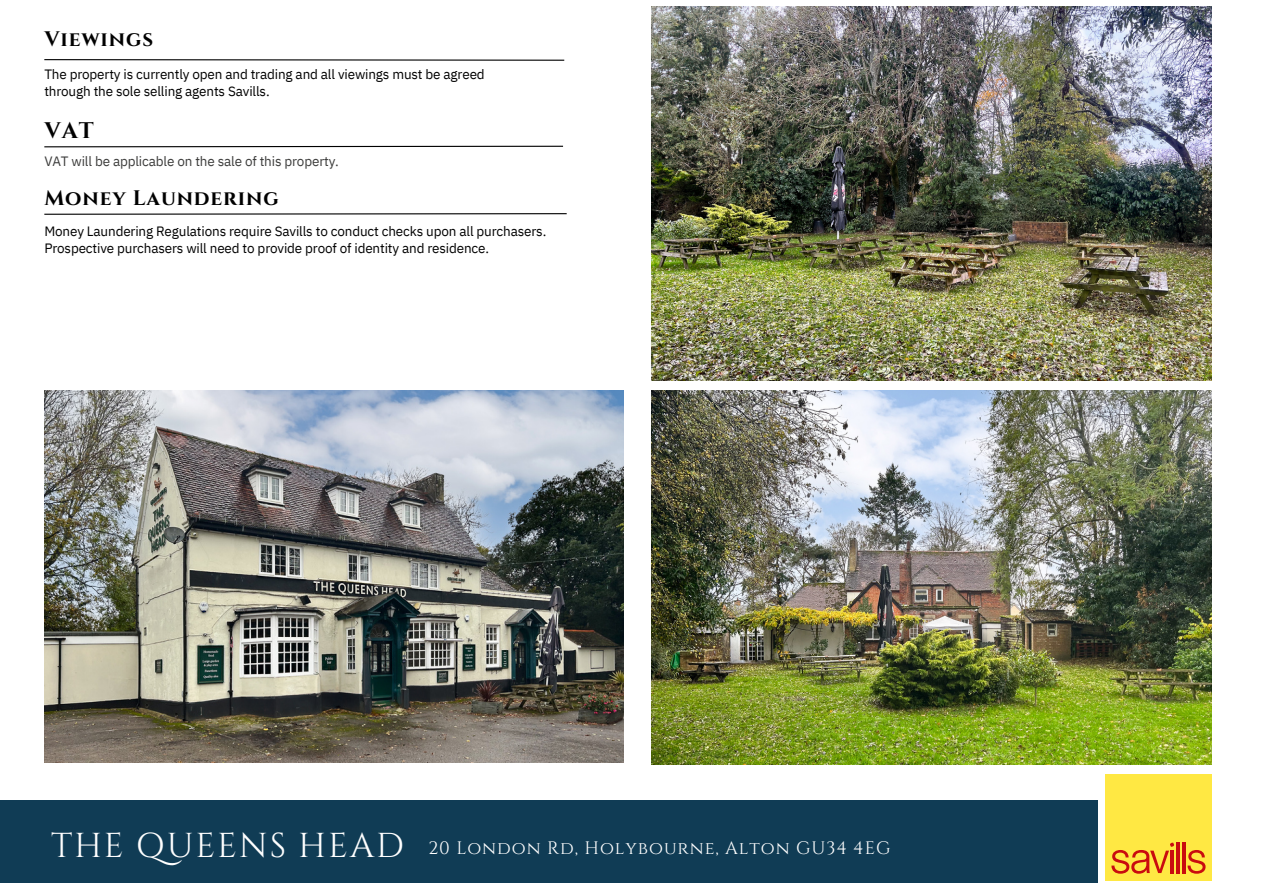
<style>
.page{position:relative;width:1263px;height:894px;background:#fff}
.page>*{position:absolute;margin:0;border:0;box-sizing:border-box;transform-origin:0 0}
.t1{font:34.5px "Cinzel";letter-spacing:.05em;color:#fff}
.t2{font:700 22.5px "Cinzel";color:#000}
.t3{font:700 21px "Cinzel";letter-spacing:.045em;color:#000}
.t4{font:18px "Cinzel";letter-spacing:.05em;color:#fff}
.t5{font:13.5px/16.8px "IBM Plex Sans";letter-spacing:-.01em;color:#000}
.t6{font:13.5px "IBM Plex Sans";letter-spacing:-.01em;color:#3c3c3b}
</style>
<div class="page">
<div style="left:0;top:799px;width:1098px;height:83px;background:#103c55"></div>
<div style="left:1105px;top:774px;width:106px;height:106px;background:#ffe843"></div>
<svg style="left:1111px;top:842px;width:63px;height:31px"></svg>
<hr style="left:1170px;top:850px;width:4px;height:22px;background:#c90c0f">
<hr style="left:1177px;top:841px;width:3px;height:31px;background:#c90c0f">
<hr style="left:1183px;top:841px;width:3px;height:31px;background:#c90c0f">
<svg style="left:1188px;top:850px;width:17px;height:23px"></svg>
<svg style="left:44px;top:59px;width:521px;height:2px"></svg>
<svg style="left:44px;top:145px;width:520px;height:3px"></svg>
<svg style="left:44px;top:213px;width:523px;height:2px"></svg>
<img style="left:44px;top:390px;width:579px;height:371px">
<img style="left:651px;top:7px;width:560px;height:373px">
<img style="left:651px;top:390px;width:560px;height:374px">
<p class="t3" style="left:44px;top:25px;width:110px">Viewings</p>
<p class="t5" style="left:44px;top:65px;width:442px">The property is currently open and trading and all viewings must be agreed through the sole selling agents Savills.</p>
<p class="t2" style="left:44px;top:116px;width:51px">VAT</p>
<p class="t6" style="left:44px;top:152px;width:296px">VAT will be applicable on the sale of this property.</p>
<p class="t3" style="left:44px;top:184px;width:236px">Money Laundering</p>
<p class="t5" style="left:44px;top:222px;width:503px">Money Laundering Regulations require Savills to conduct checks upon all purchasers.<br>Prospective purchasers will need to provide proof of identity and residence.</p>
<p class="t1" style="left:51px;top:822px;width:354px">THE QUEENS HEAD</p>
<p class="t4" style="left:428px;top:836px;width:463px">20 London Rd, Holybourne, Alton GU34 4EG</p>
</div>
